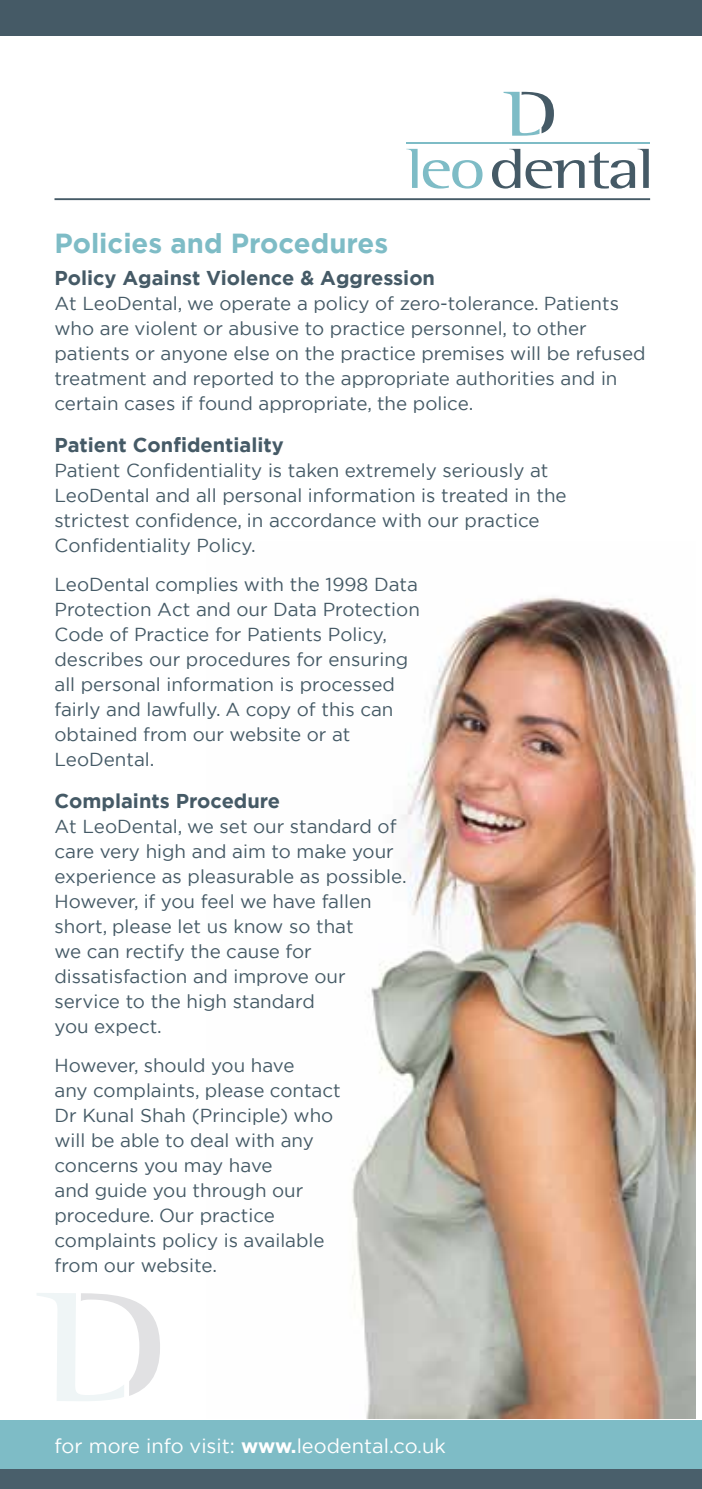
<style>
.page{position:relative;width:702px;height:1489px;background:#fff}
.page>*{position:absolute;margin:0;border:0;box-sizing:border-box;transform-origin:0 0}
.t1{font:700 27.5px "Gotham";color:#7ebcc6}
.t2{font:700 20px "Gotham";color:#455a66}
.t3{font:20px "Gotham";color:#fff}
.t4{font:18.75px/25px "Gotham";color:#455a66}
.s1{font-weight:700}
</style>
<div class="page">
<img style="left:352px;top:596px;width:344px;height:822px">
<div style="left:0;top:1419px;width:702px;height:69px;background:#7ebcc6"></div>
<div style="left:0;top:0;width:702px;height:35px;background:#455a66"></div>
<div style="left:0;top:1468px;width:702px;height:20px;background:#495f6b"></div>
<hr style="left:54px;top:198px;width:596px;height:2px;background:#455a66">
<svg style="left:406px;top:149px;width:11px;height:39px"></svg>
<svg style="left:423px;top:160px;width:59px;height:28px"></svg>
<svg style="left:492px;top:149px;width:156px;height:39px"></svg>
<svg style="left:503px;top:92px;width:51px;height:44px"></svg>
<hr style="left:406px;top:143px;width:244px;height:1px;background:#7ebcc6">
<svg style="left:37px;top:1293px;width:123px;height:107px"></svg>
<h1 class="t1" style="left:54px;top:225px;width:335px">Policies and Procedures</h1>
<p class="t2" style="left:54px;top:264px;width:382px">Policy Against Violence &amp; Aggression</p>
<p class="t4" style="left:54px;top:290px;width:592px">At LeoDental, we operate a policy of zero-tolerance. Patients who are violent or abusive to practice personnel, to other patients or anyone else on the practice premises will be refused treatment and reported to the appropriate authorities and in certain cases if found appropriate, the police.</p>
<p class="t2" style="left:54px;top:431px;width:231px">Patient Confidentiality</p>
<p class="t4" style="left:54px;top:457px;width:513px">Patient Confidentiality is taken extremely seriously at LeoDental and all personal information is treated in the strictest confidence, in accordance with our practice Confidentiality Policy.</p>
<p class="t4" style="left:54px;top:571px;width:367px">LeoDental complies with the 1998 Data Protection Act and our Data Protection Code of Practice for Patients Policy, describes our procedures for ensuring all personal information is processed fairly and lawfully. A copy of this can obtained from our website or at LeoDental.</p>
<p class="t2" style="left:54px;top:787px;width:227px">Complaints Procedure</p>
<p class="t4" style="left:54px;top:813px;width:353px">At LeoDental, we set our standard of care very high and aim to make your experience as pleasurable as possible.<br>However, if you feel we have fallen short, please let us know so that<br>we can rectify the cause for dissatisfaction and improve our service to the high standard<br>you expect.</p>
<p class="t4" style="left:54px;top:1052px;width:288px">However, should you have<br>any complaints, please contact<br>Dr Kunal Shah (Principle) who will be able to deal with any concerns you may have<br>and guide you through our procedure. Our practice complaints policy is available from our website.</p>
<p class="t3" style="left:54px;top:1433px;width:393px">for more info visit: <span class="s1">www.</span>leodental.co.uk</p>
</div>
